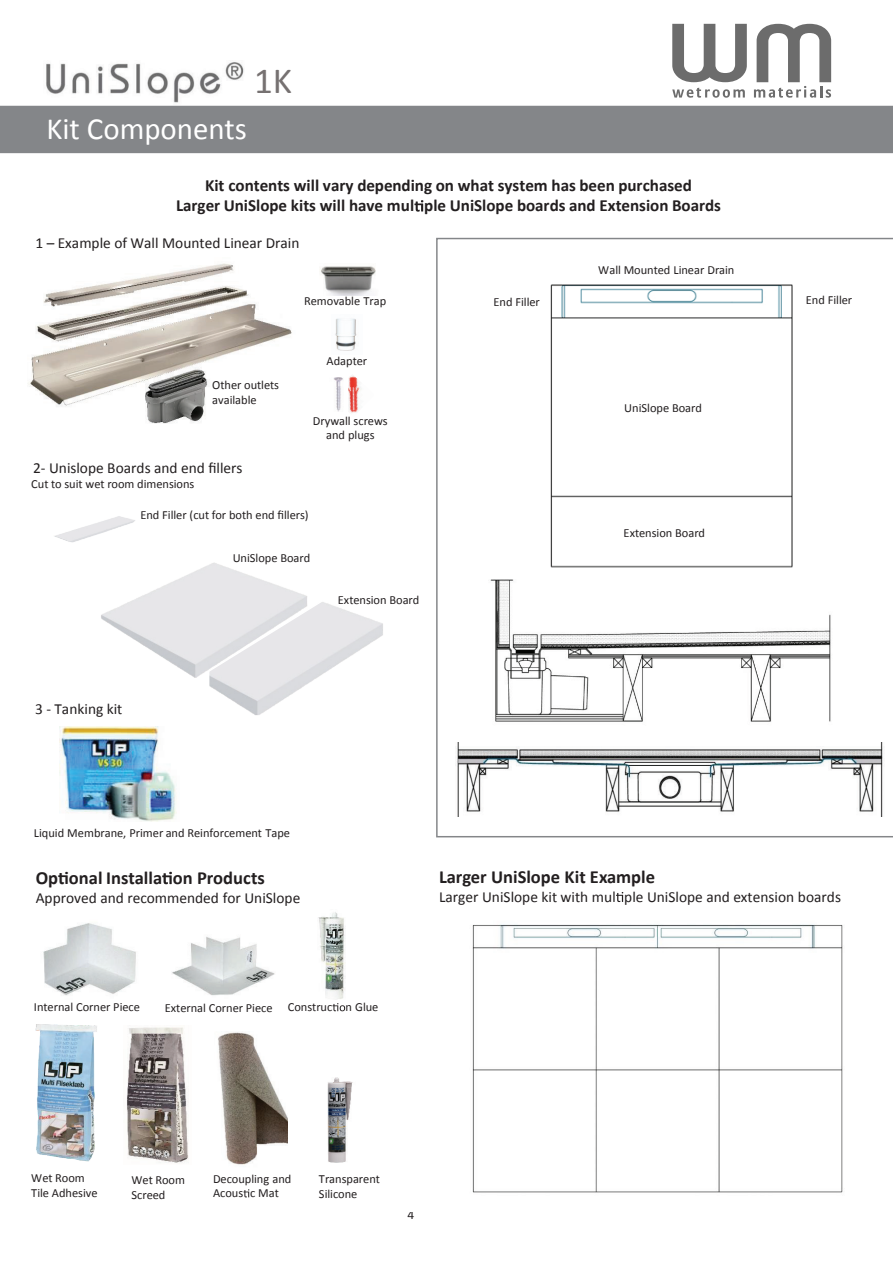
<style>
.page{position:relative;width:893px;height:1263px;background:#fff}
.page>*{position:absolute;margin:0;border:0;box-sizing:border-box;transform-origin:0 0}
.t1{font:37.05px "Calibri";color:#767171}
.t2{font:30.9px "Calibri";color:#fff}
.t3{font:700 18.45px "Calibri";color:#231f20}
.t4{font:700 17.1px/20.4px "Calibri";color:#231f20;text-align:center}
.t5{font:15.3px "Calibri";color:#231f20}
.t6{font:13.5px "Calibri";color:#231f20}
.t7{font:12.45px/14.9px "Calibri";letter-spacing:-.005em;color:#231f20}
</style>
<div class="page">
<svg style="left:436px;top:238px;width:457px;height:599px"></svg>
<img style="left:28px;top:263px;width:264px;height:161px">
<img style="left:233px;top:608px;width:150px;height:107px">
<img style="left:539px;top:277px;width:257px;height:298px">
<img style="left:46px;top:62px;width:198px;height:41px">
<div style="left:0;top:106px;width:893px;height:47px;background:#848689"></div>
<img style="left:59px;top:726px;width:118px;height:95px">
<svg style="left:414px;top:200px;width:9px;height:12px"></svg>
<img style="left:472px;top:924px;width:371px;height:269px">
<img style="left:320px;top:266px;width:56px;height:30px">
<img style="left:335px;top:318px;width:22px;height:33px">
<svg style="left:209px;top:602px;width:130px;height:99px"></svg>
<img style="left:101px;top:562px;width:206px;height:122px">
<svg style="left:613px;top:891px;width:10px;height:11px"></svg>
<img style="left:348px;top:375px;width:13px;height:38px">
<img style="left:334px;top:377px;width:9px;height:35px">
<svg style="left:162px;top:872px;width:10px;height:12px"></svg>
<img style="left:127px;top:1027px;width:62px;height:136px">
<img style="left:172px;top:936px;width:103px;height:60px">
<img style="left:43px;top:923px;width:93px;height:73px">
<img style="left:318px;top:912px;width:28px;height:87px">
<img style="left:327px;top:1077px;width:26px;height:85px">
<img style="left:35px;top:1024px;width:62px;height:138px">
<img style="left:218px;top:1032px;width:69px;height:133px">
<svg style="left:243px;top:1189px;width:6px;height:8px"></svg>
<svg style="left:332px;top:1003px;width:13px;height:8px"></svg>
<img style="left:54px;top:516px;width:81px;height:27px">
<img style="left:484px;top:575px;width:353px;height:153px">
<img style="left:451px;top:742px;width:436px;height:75px">
<svg style="left:672px;top:24px;width:75px;height:58px"></svg>
<svg style="left:672px;top:88px;width:73px;height:10px"></svg>
<svg style="left:754px;top:24px;width:77px;height:74px"></svg>
<p class="t2" style="left:46px;top:109px;width:202px">Kit Components</p>
<p class="t1" style="left:254px;top:57px;width:40px">1K</p>
<p class="t4" style="left:176px;top:175px;width:546px">Kit contents will vary depending on what system has been purchased<br>Larger UniSlope kits will have mul ple UniSlope boards and Extension Boards</p>
<p class="t5" style="left:35px;top:234px;width:266px">1 – Example of Wall Mounted Linear Drain</p>
<p class="t7" style="left:304px;top:294px;width:84px">Removable Trap</p>
<p class="t7" style="left:212px;top:378px;width:68px">Other outlets available</p>
<p class="t5" style="left:33px;top:458px;width:211px">2- Unislope Boards and end fillers</p>
<p class="t7" style="left:31px;top:476px;width:165px">Cut to suit wet room dimensions</p>
<p class="t7" style="left:327px;top:354px;width:42px">Adapter</p>
<p class="t7" style="left:313px;top:413px;width:76px;text-align:center">Drywall screws and plugs</p>
<p class="t7" style="left:140px;top:507px;width:170px">End Filler (cut for both end fillers)</p>
<p class="t7" style="left:233px;top:551px;width:79px">UniSlope Board</p>
<p class="t7" style="left:338px;top:592px;width:83px">Extension Board</p>
<p class="t5" style="left:35px;top:699px;width:89px">3 - Tanking kit</p>
<p class="t7" style="left:598px;top:262px;width:138px">Wall Mounted Linear Drain</p>
<p class="t7" style="left:493px;top:294px;width:48px">End Filler</p>
<p class="t7" style="left:806px;top:293px;width:48px">End Filler</p>
<p class="t7" style="left:624px;top:401px;width:79px">UniSlope Board</p>
<p class="t7" style="left:624px;top:525px;width:83px">Extension Board</p>
<p class="t7" style="left:34px;top:825px;width:258px">Liquid Membrane, Primer and Reinforcement Tape</p>
<p class="t3" style="left:36px;top:866px;width:231px">Optional Installa on Products</p>
<p class="t5" style="left:36px;top:888px;width:266px">Approved and recommended for UniSlope</p>
<p class="t7" style="left:34px;top:999px;width:108px">Internal Corner Piece</p>
<p class="t7" style="left:165px;top:1000px;width:109px">External Corner Piece</p>
<p class="t7" style="left:288px;top:1000px;width:92px">Construc n Glue</p>
<p class="t3" style="left:439px;top:865px;width:218px">Larger UniSlope Kit Example</p>
<p class="t5" style="left:439px;top:887px;width:403px">Larger UniSlope kit with mu ple UniSlope and extension boards</p>
<p class="t7" style="left:31px;top:1171px;width:68px">Wet Room<br>Tile Adhesive</p>
<p class="t7" style="left:132px;top:1172px;width:55px">Wet Room<br>Screed</p>
<p class="t7" style="left:213px;top:1171px;width:80px">Decoupling and<br>Acous c Mat</p>
<p class="t7" style="left:319px;top:1171px;width:63px">Transparent<br>Silicone</p>
<p class="t6" style="left:407px;top:1206px;width:8px">4</p>
</div>
